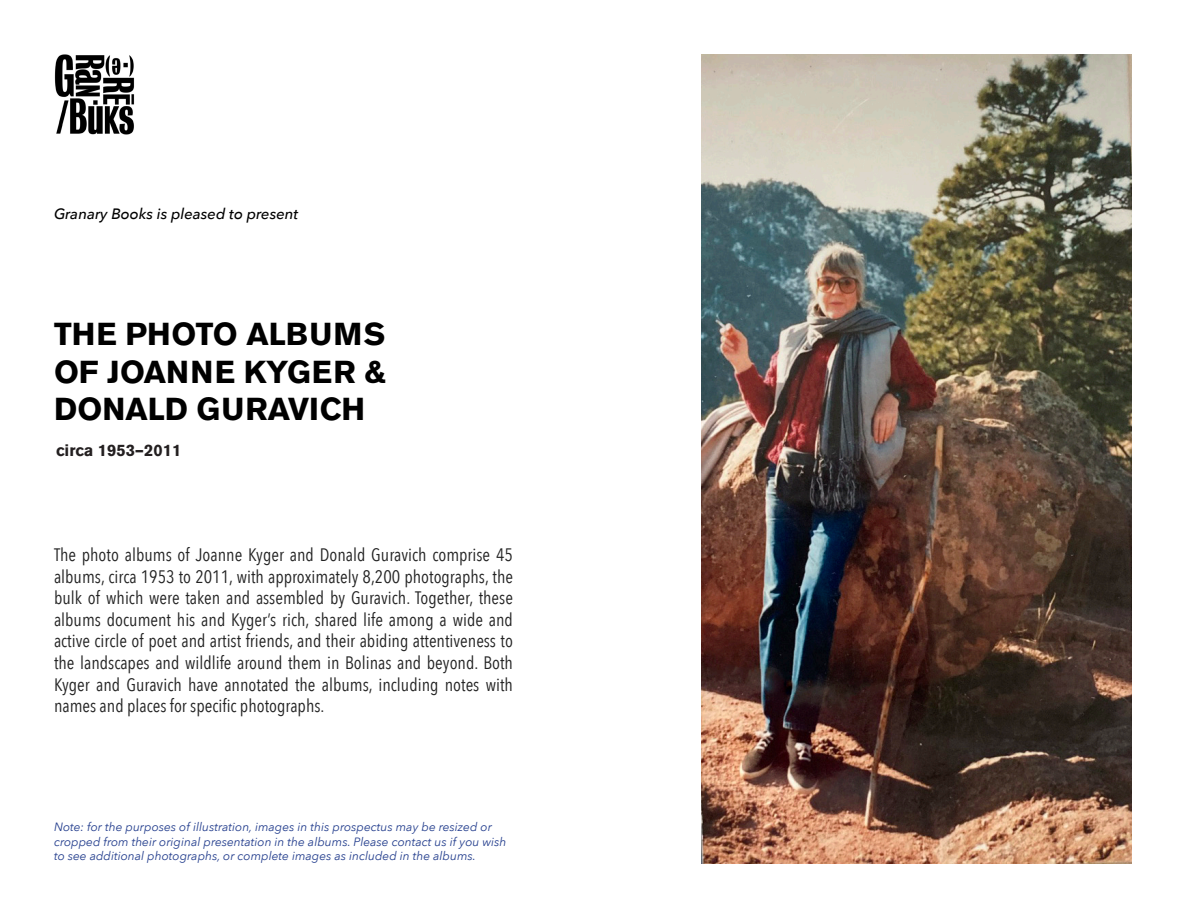
<style>
.page{position:relative;width:1188px;height:918px;background:#fff}
.page>*{position:absolute;margin:0;border:0;box-sizing:border-box;transform-origin:0 0}
.t1{font:700 31.5px/37.8px "Akzidenz Grotesk BE";color:#000;text-align:justify}
.t2{font:18px/21.6px "Avenir Next Condensed";color:#222;text-align:justify}
.t3{font:700 16.5px "Akzidenz Grotesk BE";color:#231f20}
.t4{font:italic 500 15px "Avenir Next";color:#000}
.t5{font:italic 12px/14.4px "Avenir Next";color:#253f8e}
</style>
<div class="page">
<img style="left:54px;top:54px;width:81px;height:80px">
<img style="left:702px;top:54px;width:430px;height:810px">
<p class="t4" style="left:54px;top:201px;width:246px">Granary Books is pleased to present</p>
<p class="t1" style="left:54px;top:315px;width:334px">THE PHOTO ALBUMS OF JOANNE KYGER &amp; DONALD GURAVICH</p>
<p class="t3" style="left:56px;top:441px;width:127px">circa 1953–2011</p>
<p class="t2" style="left:54px;top:543px;width:461px">The photo albums of Joanne Kyger and Donald Guravich comprise 45 albums, circa 1953 to 2011, with approximately 8,200 photographs, the bulk of which were taken and assembled by Guravich. Together, these albums document his and Kyger’s rich, shared life among a wide and active circle of poet and artist friends, and their abiding attentiveness to the landscapes and wildlife around them in Bolinas and beyond. Both Kyger and Guravich have annotated the albums, including notes with names and places for specific photographs.</p>
<p class="t5" style="left:54px;top:819px;width:454px">Note: for the purposes of illustration, images in this prospectus may be resized or cropped from their original presentation in the albums. Please contact us if you wish to see additional photographs, or complete images as included in the albums.</p>
</div>
